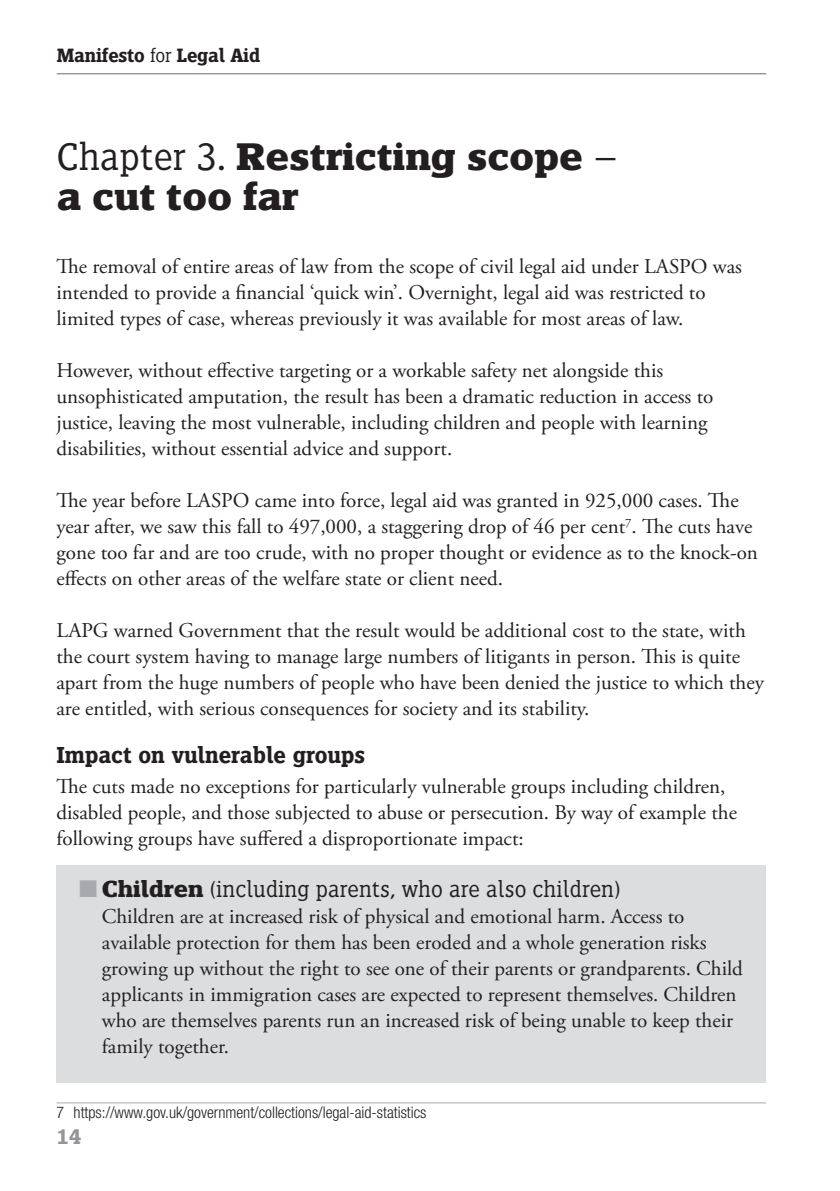
<style>
.page{position:relative;width:840px;height:1191px;background:#fff}
.page>*{position:absolute;margin:0;border:0;box-sizing:border-box;transform-origin:0 0}
.t1{font:700 40px/40px "Siseriff LT Std";color:#231f20}
.t2{font:300 24px "Siseriff LT Std";color:#231f20}
.t3{font:600 24px "Siseriff LT Std";color:#231f20}
.t4{font:600 22px "Siseriff LT Std";color:#939598}
.t5{font:21px/26px "Adobe Garamond Pro";color:#231f20}
.t6{font:600 20px "Siseriff LT Std";letter-spacing:-.01em;color:#231f20}
.t7{font:300 condensed 16px "Helvetica Neue LT Com";color:#231f20}
.s1{font-weight:300}
.s2{color:#a7a9ac}
.s3{font-weight:700}
</style>
<div class="page">
<div style="left:57px;top:865px;width:708px;height:217px;background:#dcddde"></div>
<hr style="left:57px;top:73px;width:708px;height:1px;background:#939598">
<hr style="left:57px;top:1102px;width:708px;height:1px;background:#a7a9ac">
<p class="t6" style="left:57px;top:48px;width:205px">Manifesto <span class="s1">for</span> Legal Aid</p>
<h1 class="t1" style="left:57px;top:139px;width:562px"><span class="s1">Chapter 3.</span> Restricting scope – a cut too far</h1>
<p class="t5" style="left:56px;top:255px;width:686px">The removal of entire areas of law from the scope of civil legal aid under LASPO was intended to provide a financial ‘quick win’. Overnight, legal aid was restricted to limited types of case, whereas previously it was available for most areas of law.</p>
<p class="t5" style="left:56px;top:359px;width:658px">However, without effective targeting or a workable safety net alongside this unsophisticated amputation, the result has been a dramatic reduction in access to justice, leaving the most vulnerable, including children and people with learning disabilities, without essential advice and support.</p>
<p class="t5" style="left:56px;top:489px;width:702px">The year before LASPO came into force, legal aid was granted in 925,000 cases. The year after, we saw this fall to 497,000, a staggering drop of 46 per cent<sup>7</sup>. The cuts have gone too far and are too crude, with no proper thought or evidence as to the knock-on effects on other areas of the welfare state or client need.</p>
<p class="t5" style="left:56px;top:619px;width:708px">LAPG warned Government that the result would be additional cost to the state, with the court system having to manage large numbers of litigants in person. This is quite apart from the huge numbers of people who have been denied the justice to which they are entitled, with serious consequences for society and its stability.</p>
<p class="t3" style="left:56px;top:746px;width:310px">Impact on vulnerable groups</p>
<p class="t5" style="left:56px;top:775px;width:681px">The cuts made no exceptions for particularly vulnerable groups including children, disabled people, and those subjected to abuse or persecution. By way of example the following groups have suffered a disproportionate impact:</p>
<p class="t2" style="left:79px;top:880px;width:542px"><span class="s2">■</span> <span class="s3">Children</span> (including parents, who are also children)</p>
<p class="t5" style="left:102px;top:905px;width:642px">Children are at increased risk of physical and emotional harm. Access to available protection for them has been eroded and a whole generation risks growing up without the right to see one of their parents or grandparents. Child applicants in immigration cases are expected to represent themselves. Children who are themselves parents run an increased risk of being unable to keep their family together.</p>
<p class="t7" style="left:57px;top:1107px;width:371px">7 https://www.gov.uk/government/collections/legal-aid-statistics</p>
<p class="t4" style="left:57px;top:1128px;width:26px">14</p>
</div>
